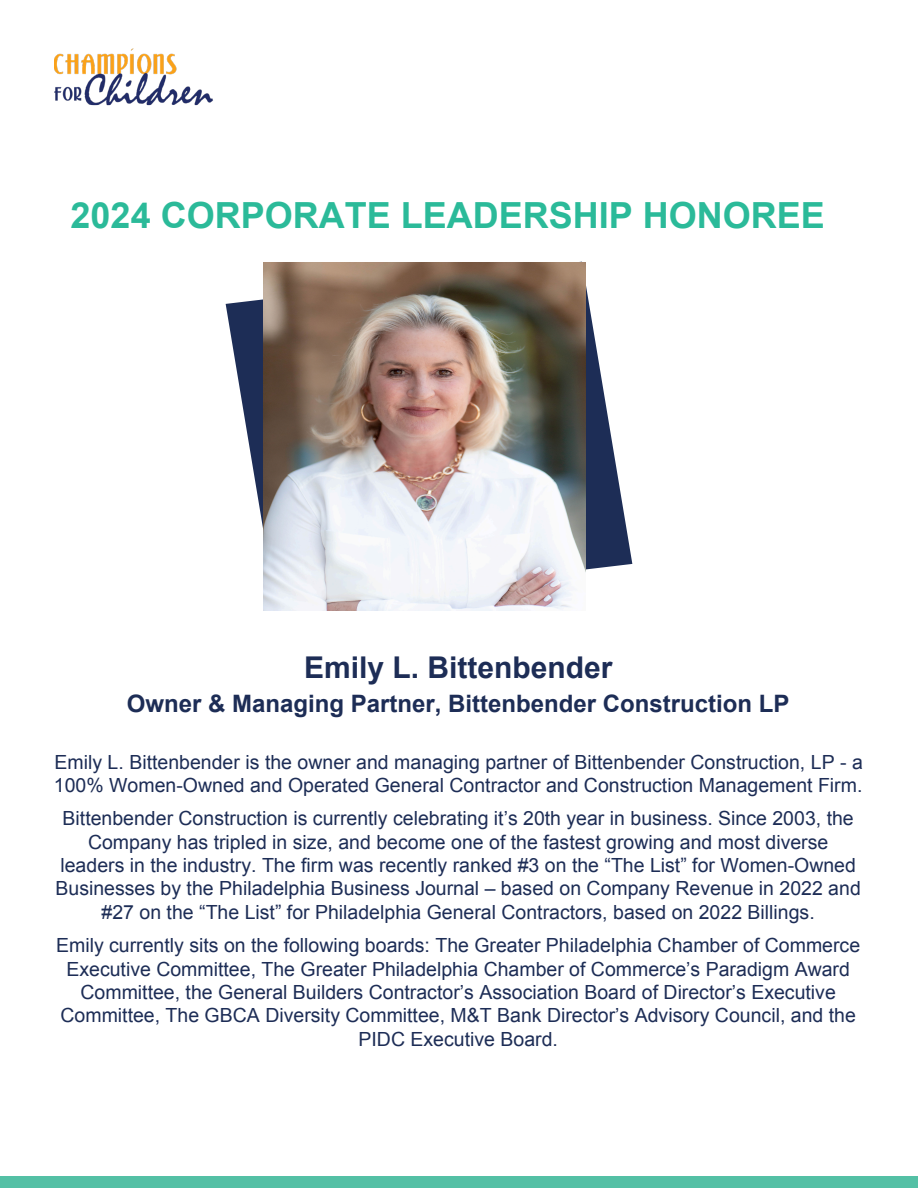
<style>
.page{position:relative;width:918px;height:1188px;background:#fff}
.page>*{position:absolute;margin:0;border:0;box-sizing:border-box;transform-origin:0 0}
.t1{font:700 36px "Arial";color:#2bba99}
.t2{font:700 30px "Arial";color:#1d2d56}
.t3{font:700 24px "Arial";color:#1d2d56}
.t4{font:19.5px/23.4px "Arial";color:#1d2d56;text-align:center}
.s1{font-style:inherit}
</style>
<div class="page">
<img style="left:54px;top:48px;width:159px;height:57px">
<div style="left:0;top:1177px;width:918px;height:11px;background:#54c0a5"></div>
<svg style="left:226px;top:262px;width:406px;height:344px"></svg>
<img style="left:264px;top:263px;width:322px;height:347px">
<h1 class="t1" style="left:71px;top:192px;width:756px">2024 CORPORATE LEADERSHIP HONOREE</h1>
<h2 class="t2" style="left:304px;top:648px;width:310px">Emily L. Bittenbender</h2>
<p class="t3" style="left:127px;top:688px;width:664px">Owner &amp; Managing Partner, Bittenbender Construction LP</p>
<p class="t4" style="left:54px;top:750px;width:811px;text-align:left">Emily L. Bittenbender is the owner and managing partner of Bittenbender Construction, LP - a<br>100% Women-Owned and Operated General Contractor and Construction Management Firm.</p>
<p class="t4" style="left:56px;top:807px;width:807px">Bittenbender Construction is currently celebrating it’s 20th year in business. Since 2003, the Company has tripled in size, <span class="s1">and</span> become one of the fastest growing and most diverse leaders in the industry. The firm was recently ranked #3 on the “The List” for Women-Owned Businesses by the Philadelphia Business Journal – based on Company Revenue in 2022 and #27 on the “The List” for Philadelphia General Contractors, based on 2022 Billings.</p>
<p class="t4" style="left:56px;top:934px;width:806px">Emily currently sits on the following boards: The Greater Philadelphia Chamber of Commerce Executive Committee, The Greater Philadelphia Chamber of Commerce’s Paradigm Award Committee, the General Builders Contractor’s Association Board of Director’s Executive Committee, The GBCA Diversity Committee, M&amp;T Bank Director’s Advisory Council, and the PIDC Executive Board.</p>
</div>
